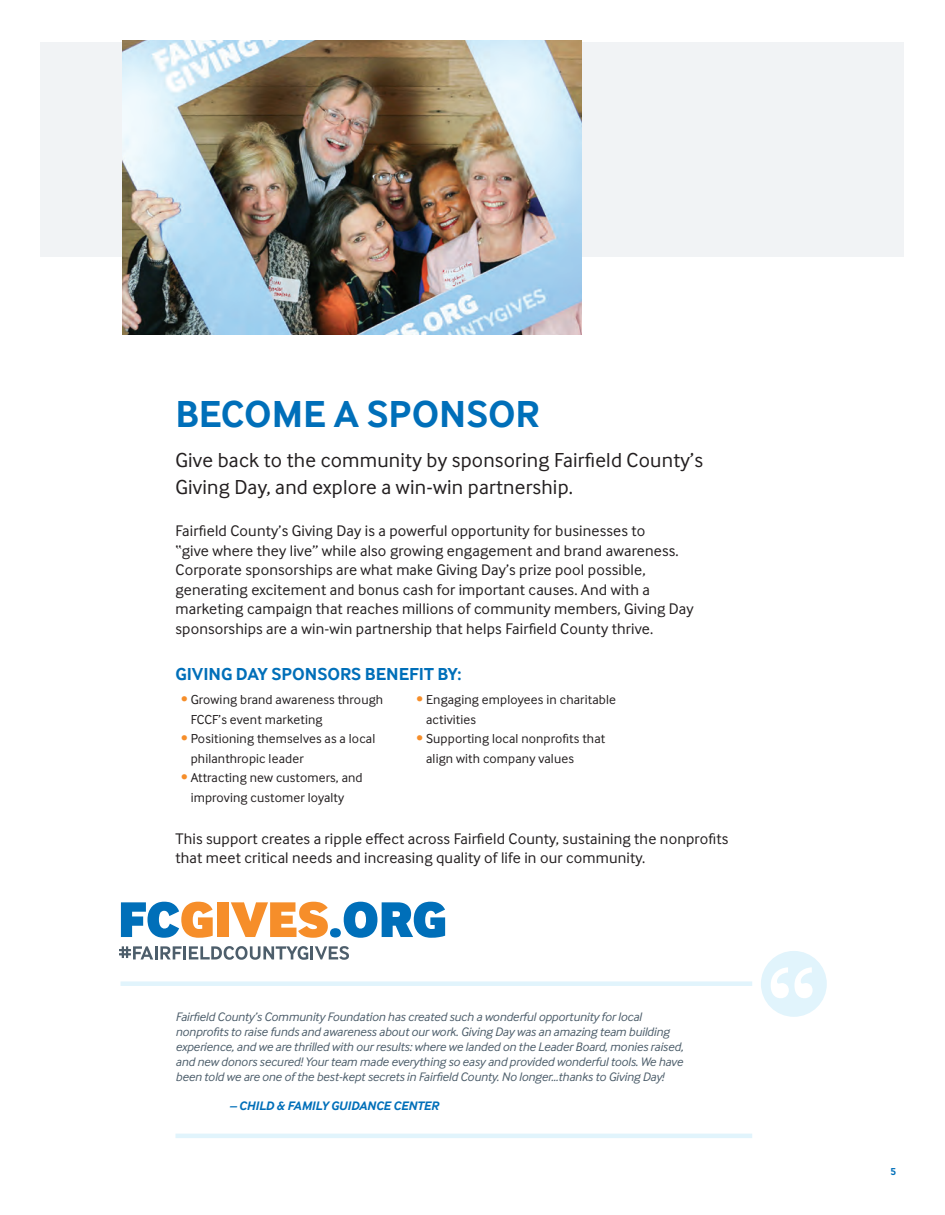
<style>
.page{position:relative;width:945px;height:1215px;background:#fff}
.page>*{position:absolute;margin:0;border:0;box-sizing:border-box;transform-origin:0 0}
.t1{font:700 39px "Inter Face Typo";color:#006fb9}
.t2{font:21px/27px "Inter Face Typo";letter-spacing:.01em;color:#231f20}
.t3{font:700 18px "Inter Face Typo";color:#006fb9}
.t4{font:15.9px/19.5px "Inter Face Typo";letter-spacing:.01em;color:#231f20}
.t5{font:13.5px/19.5px "Inter Face Typo";letter-spacing:.01em;color:#231f20}
.t6{font:italic 12.75px/15px "Inter Face Typo";letter-spacing:-.01em;color:#4d5e6b}
.t7{font:italic 700 12.75px "Inter Face Typo";letter-spacing:-.01em;color:#006fb9}
.t8{font:700 10.5px "Inter Face Typo";color:#006fb9}
.s1{color:#f68e2a}
</style>
<div class="page">
<div style="left:40px;top:42px;width:864px;height:214px;background:#f1f3f5"></div>
<img style="left:123px;top:40px;width:459px;height:295px">
<div style="left:761px;top:951px;width:66px;height:66px;background:#e1f4fc;border-radius:50%"></div>
<svg style="left:771px;top:967px;width:42px;height:31px"></svg>
<div style="left:121px;top:981px;width:631px;height:5px;background:#e1f4fc"></div>
<hr style="left:176px;top:1134px;width:576px;height:4px;background:#e1f4fc">
<svg style="left:121px;top:902px;width:92px;height:36px"></svg>
<div style="left:218px;top:902px;width:11px;height:35px;background:#f68e2a"></div>
<svg style="left:231px;top:902px;width:214px;height:36px"></svg>
<svg style="left:119px;top:946px;width:230px;height:14px"></svg>
<h1 class="t1" style="left:176px;top:391px;width:366px">BECOME A SPONSOR</h1>
<h2 class="t2" style="left:176px;top:447px;width:529px">Give back to the community by sponsoring Fairfield County’s<br>Giving Day, and explore a win-win partnership.</h2>
<p class="t4" style="left:176px;top:521px;width:520px">Fairfield County’s Giving Day is a powerful opportunity for businesses to<br>“give where they live” while also growing engagement and brand awareness.<br>Corporate sponsorships are what make Giving Day’s prize pool possible, generating excitement and bonus cash for important causes. And with a marketing campaign that reaches millions of community members, Giving Day sponsorships are a win-win partnership that helps Fairfield County thrive.</p>
<p class="t3" style="left:176px;top:664px;width:288px">GIVING DAY SPONSORS BENEFIT BY:</p>
<p class="t5" style="left:191px;top:690px;width:194px;text-indent:-10px"><span class="s1">•</span> Growing brand awareness through<br>FCCF’s event marketing</p>
<p class="t5" style="left:191px;top:729px;width:186px;text-indent:-10px"><span class="s1">•</span> Positioning themselves as a local philanthropic leader</p>
<p class="t5" style="left:191px;top:768px;width:173px;text-indent:-10px"><span class="s1">•</span> Attracting new customers, and improving customer loyalty</p>
<p class="t5" style="left:426px;top:690px;width:191px;text-indent:-10px"><span class="s1">•</span> Engaging employees in charitable activities</p>
<p class="t5" style="left:426px;top:729px;width:181px;text-indent:-10px"><span class="s1">•</span> Supporting local nonprofits that align with company values</p>
<p class="t4" style="left:176px;top:829px;width:554px">This support creates a ripple effect across Fairfield County, sustaining the nonprofits that meet critical needs and increasing quality of life in our community.</p>
<p class="t6" style="left:176px;top:1010px;width:509px">Fairfield County’s Community Foundation has created such a wonderful opportunity for local nonprofits to raise funds and awareness about our work. Giving Day was an amazing team building experience, and we are thrilled with our results: where we landed on the Leader Board, monies raised, and new donors secured! Your team made everything so easy and provided wonderful tools. We have been told we are one of the best-kept secrets in Fairfield County. No longer…thanks to Giving Day!</p>
<p class="t7" style="left:229px;top:1098px;width:211px">– CHILD &amp; FAMILY GUIDANCE CENTER</p>
<p class="t8" style="left:890px;top:1165px;width:7px">5</p>
</div>
